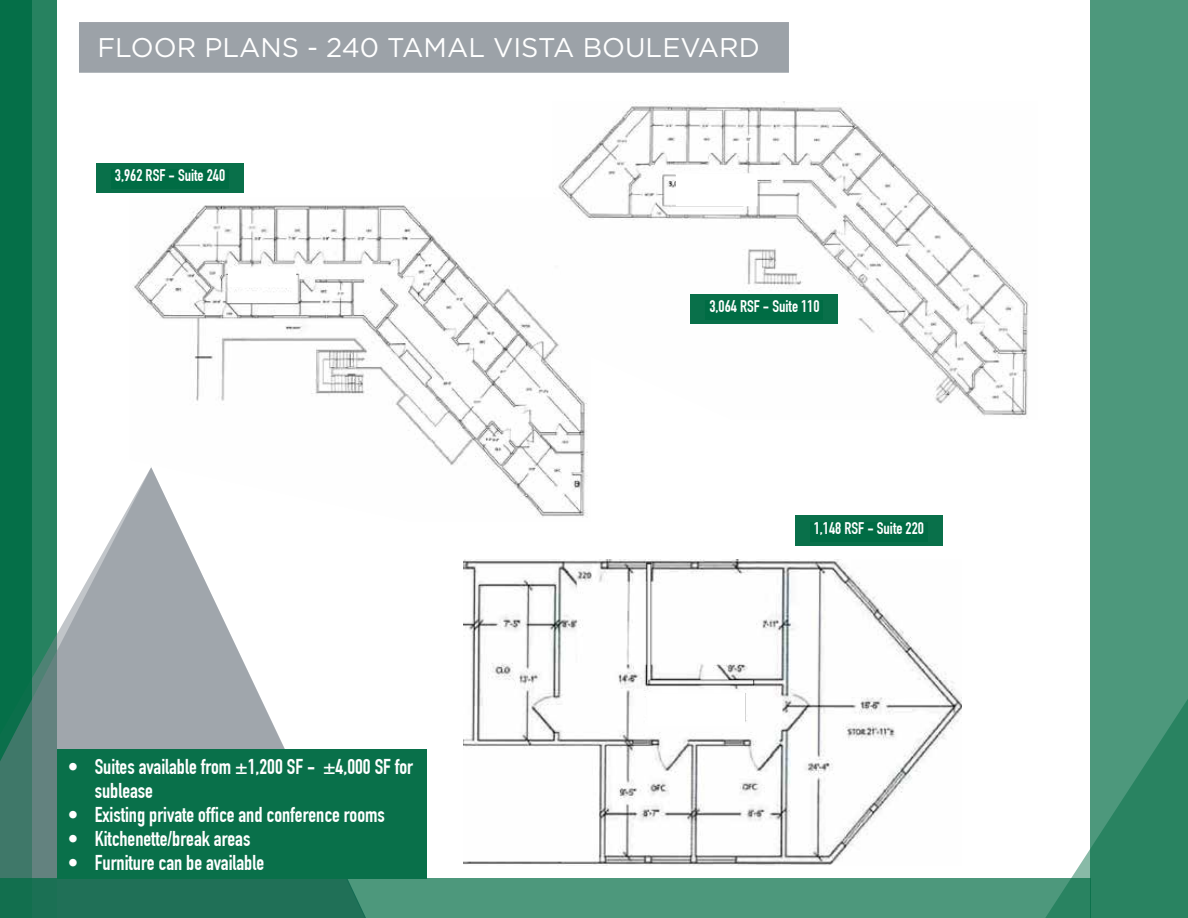
<style>
.page{position:relative;width:1188px;height:918px;background:#fff}
.page>*{position:absolute;margin:0;border:0;box-sizing:border-box;transform-origin:0 0}
.t1{font:27px "Gotham";color:#fff}
.t2{font:700 21px/24px "DIN Condensed";color:#fff}
.t3{font:700 16.5px "DIN Condensed";color:#fff}
</style>
<div class="page">
<div style="left:0;top:0;width:57px;height:918px;background:#278260"></div>
<div style="left:0;top:0;width:32px;height:918px;background:#006c44"></div>
<svg style="left:0;top:505px;width:387px;height:373px"></svg>
<svg style="left:0;top:878px;width:909px;height:40px;background:#3a886d"></svg>
<img style="left:464px;top:559px;width:445px;height:306px">
<div style="left:1090px;top:0;width:98px;height:918px;background:#4d987c"></div>
<svg style="left:909px;top:515px;width:279px;height:403px"></svg>
<div style="left:77px;top:21px;width:713px;height:53px;background:#9ca2a8;border:2px solid #fff"></div>
<div style="left:57px;top:750px;width:370px;height:129px;background:#09704a"></div>
<img style="left:130px;top:205px;width:458px;height:316px">
<img style="left:553px;top:101px;width:476px;height:318px">
<div style="left:691px;top:294px;width:147px;height:30px;background:#09704a"></div>
<div style="left:706px;top:300px;width:117px;height:20px;background:#006c44"></div>
<div style="left:795px;top:516px;width:148px;height:30px;background:#09704a"></div>
<div style="left:810px;top:522px;width:118px;height:20px;background:#006c44"></div>
<div style="left:96px;top:163px;width:148px;height:30px;background:#09704a"></div>
<div style="left:111px;top:169px;width:118px;height:20px;background:#006c44"></div>
<svg style="left:226px;top:267px;width:71px;height:21px"></svg>
<svg style="left:674px;top:173px;width:84px;height:34px"></svg>
<svg style="left:645px;top:692px;width:101px;height:35px"></svg>
<p class="t1" style="left:97px;top:30px;width:664px">FLOOR PLANS - 240 TAMAL VISTA BOULEVARD</p>
<p class="t3" style="left:115px;top:166px;width:112px">3,962 RSF - Suite 240</p>
<p class="t2" style="left:95px;top:754px;width:320px;text-indent:-27px">• Suites available from ±1,200 SF - ±4,000 SF for sublease</p>
<p class="t2" style="left:68px;top:802px;width:319px">• Existing private office and conference rooms</p>
<p class="t2" style="left:68px;top:826px;width:184px">• Kitchenette/break areas</p>
<p class="t2" style="left:68px;top:850px;width:198px">• Furniture can be available</p>
<p class="t3" style="left:709px;top:296px;width:112px">3,064 RSF - Suite 110</p>
<p class="t3" style="left:814px;top:519px;width:112px">1,148 RSF - Suite 220</p>
</div>
